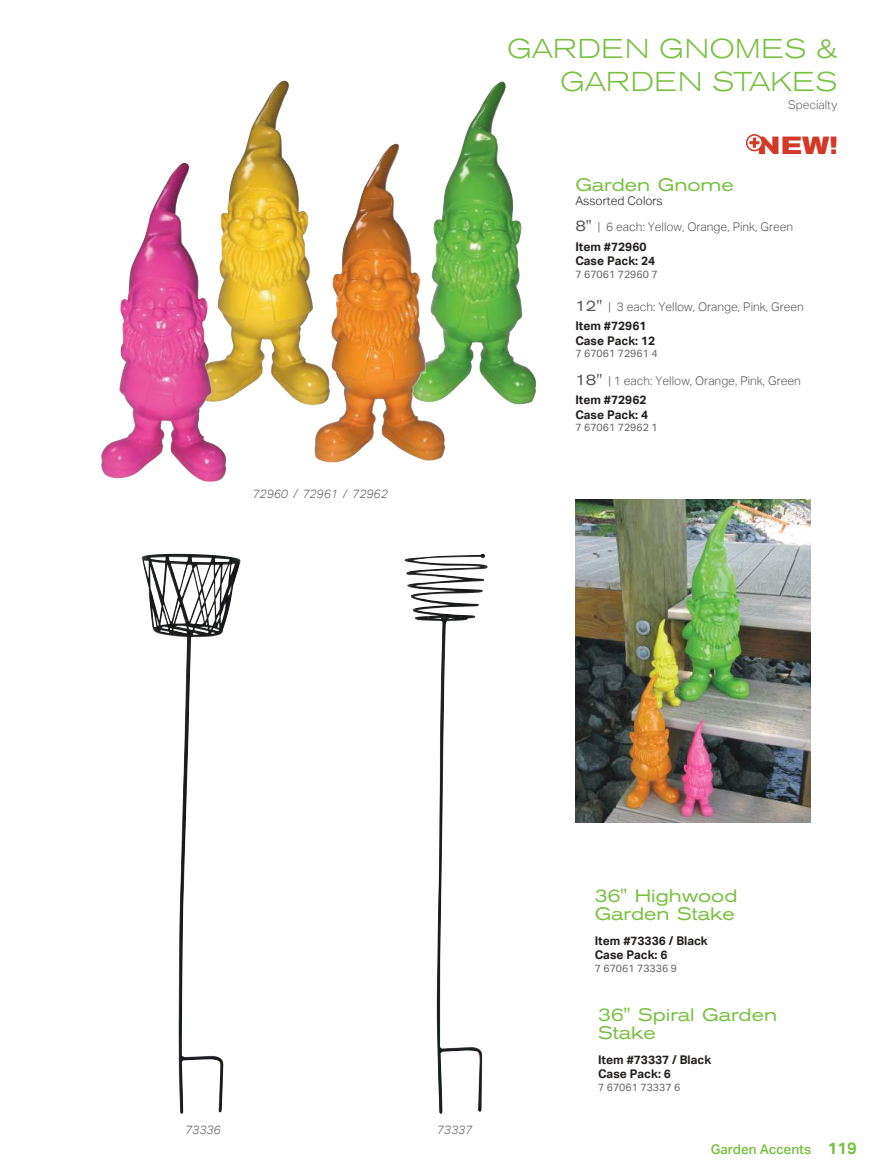
<style>
.page{position:relative;width:878px;height:1175px;background:#fff}
.page>*{position:absolute;margin:0;border:0;box-sizing:border-box;transform-origin:0 0}
.t1{font:300 expanded 27px/32.4px "Akzidenz Grotesk BE";letter-spacing:.02em;color:#78c041;text-align:right}
.t2{font:700 expanded 24.6px "Akzidenz Grotesk BE";color:#d23926}
.t3{font:expanded 18px/18px "Akzidenz Grotesk BE";color:#78c041}
.t4{font:500 13.5px "Aktiv Grotesk";color:#78c041}
.t5{font:300 12px/19.5px "Aktiv Grotesk";color:#56575a}
.t6{font:700 12px/14.4px "Aktiv Grotesk";color:#241f1f}
.t7{font:italic 300 12px "Aktiv Grotesk";color:#656365}
.t8{font:300 12px "Aktiv Grotesk";color:#656365}
.t9{font:10.5px "Aktiv Grotesk";color:#656365}
.s1{color:#241f1f}
.s2{font-family:"Akzidenz Grotesk BE";font-weight:400;font-stretch:expanded;font-size:15px}
.s3{font-weight:700;color:#241f1f}
.s4{font-weight:700;font-size:16.5px}
</style>
<div class="page">
<img style="left:141px;top:554px;width:100px;height:559px">
<img style="left:404px;top:554px;width:84px;height:560px">
<svg style="left:746px;top:135px;width:16px;height:16px"></svg>
<div style="left:745px;top:134px;width:18px;height:17px;border:2px solid #d23926;border-radius:50%"></div>
<svg style="left:749px;top:141px;width:10px;height:3px"></svg>
<svg style="left:752px;top:138px;width:4px;height:10px"></svg>
<img style="left:445px;top:81px;width:92px;height:324px">
<img style="left:227px;top:81px;width:86px;height:324px">
<img style="left:101px;top:163px;width:126px;height:319px">
<img style="left:313px;top:144px;width:132px;height:319px">
<img style="left:575px;top:499px;width:235px;height:323px">
<p class="t7" style="left:252px;top:487px;width:137px">72960 / 72961 / 72962</p>
<h1 class="t1" style="left:507px;top:33px;width:331px">GARDEN GNOMES &amp;<br>GARDEN STAKES</h1>
<p class="t8" style="left:788px;top:98px;width:51px">Specialty</p>
<h2 class="t2" style="left:757px;top:131px;width:82px">NEW!</h2>
<h3 class="t3" style="left:575px;top:176px;width:160px">Garden Gnome</h3>
<p class="t5" style="left:575px;top:188px;width:219px;line-height:26px"><span class="s1">Assorted Colors<br></span><span class="s2">8"</span> | 6 each: Yellow, Orange, Pink, Green</p>
<p class="t6" style="left:575px;top:239px;width:82px">Item #72960<br>Case Pack: 24</p>
<p class="t9" style="left:575px;top:268px;width:84px">7 67061 72960 7</p>
<p class="t5" style="left:575px;top:297px;width:230px"><span class="s2">12"</span> | 3 each: Yellow, Orange, Pink, Green<br><span class="s3">Item #72961</span></p>
<p class="t6" style="left:575px;top:333px;width:82px">Case Pack: 12</p>
<p class="t9" style="left:575px;top:347px;width:84px">7 67061 72961 4</p>
<p class="t5" style="left:575px;top:371px;width:227px"><span class="s2">18"</span> | 1 each: Yellow, Orange, Pink, Green<br><span class="s3">Item #72962</span></p>
<p class="t6" style="left:575px;top:407px;width:74px">Case Pack: 4</p>
<p class="t9" style="left:575px;top:421px;width:84px">7 67061 72962 1</p>
<p class="t7" style="left:185px;top:1122px;width:37px">73336</p>
<p class="t7" style="left:437px;top:1122px;width:37px">73337</p>
<h3 class="t3" style="left:594px;top:886px;width:144px">36" Highwood<br>Garden Stake</h3>
<p class="t6" style="left:594px;top:933px;width:115px">Item #73336 / Black<br>Case Pack: 6</p>
<p class="t9" style="left:594px;top:961px;width:84px">7 67061 73336 9</p>
<h3 class="t3" style="left:598px;top:1005px;width:181px">36" Spiral Garden<br>Stake</h3>
<p class="t6" style="left:598px;top:1052px;width:115px">Item #73337 / Black<br>Case Pack: 6</p>
<p class="t9" style="left:598px;top:1080px;width:84px">7 67061 73337 6</p>
<p class="t4" style="left:710px;top:1141px;width:148px">Garden Accents <span class="s4">119</span></p>
</div>
